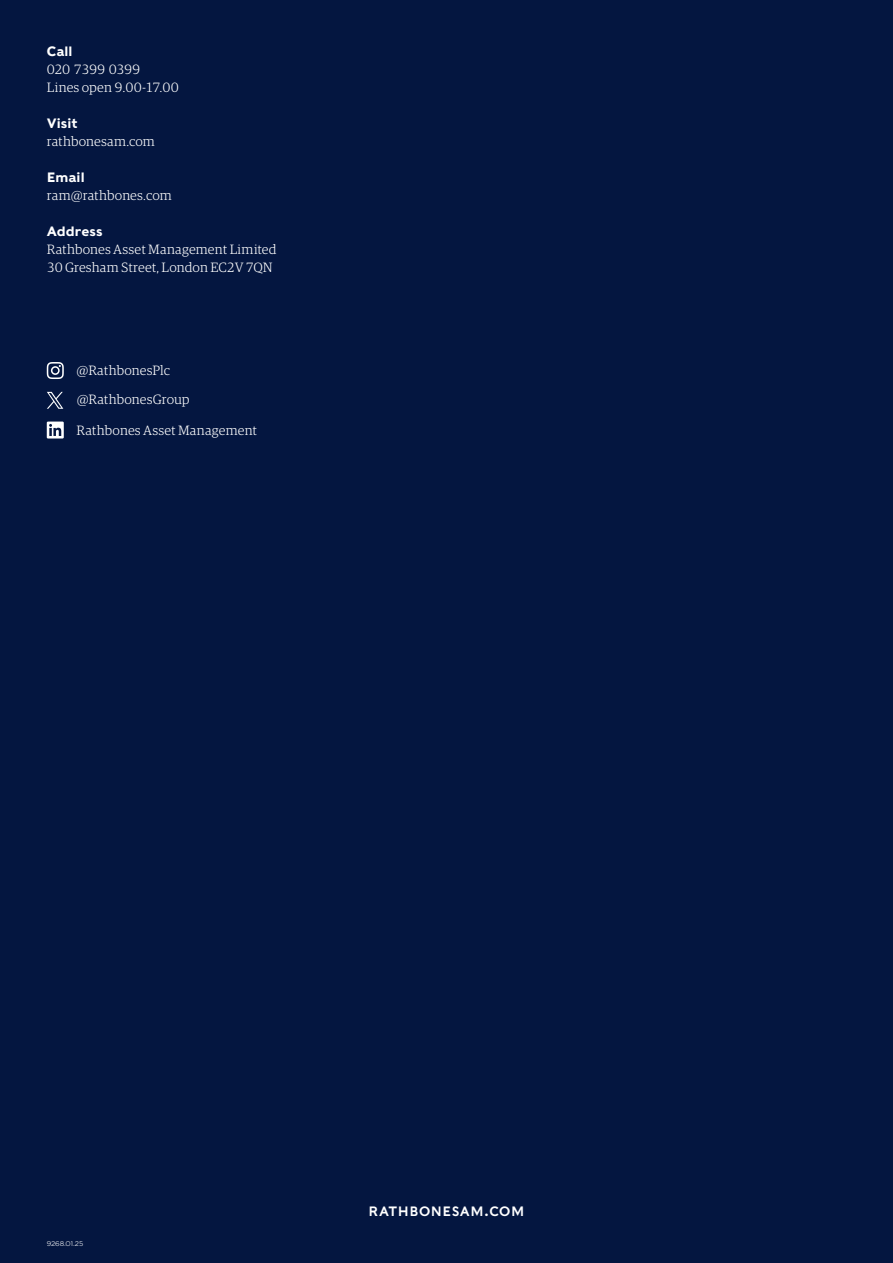
<style>
.page{position:relative;width:893px;height:1263px;background:#041640}
.page>*{position:absolute;margin:0;border:0;box-sizing:border-box;transform-origin:0 0}
.t1{font:300 13.5px/18px "Guardian RTB Egyp";letter-spacing:.005em;color:#fff}
.t2{font:13.5px "Rathbones Sans";letter-spacing:.04em;color:#fff}
.t3{font:300 13.5px/18px "Guardian RTB Egyp";letter-spacing:-.03em;color:#fff}
.t4{font:300 6.75px "Rathbones Sans";color:#fff}
.s1{font-family:"Rathbones Sans";font-weight:700}
</style>
<div class="page">
<svg style="left:47px;top:362px;width:17px;height:17px"></svg>
<svg style="left:47px;top:422px;width:17px;height:16px"></svg>
<svg style="left:47px;top:392px;width:16px;height:17px"></svg>
<p class="t3" style="left:47px;top:42px;width:95px"><span class="s1">Call<br></span>020 7399 0399</p>
<p class="t1" style="left:47px;top:78px;width:134px">Lines open 9.00-17.00</p>
<p class="t1" style="left:47px;top:114px;width:110px"><span class="s1">Visit </span>rathbonesam.com</p>
<p class="t1" style="left:47px;top:168px;width:127px"><span class="s1">Email </span>ram@rathbones.com</p>
<p class="t1" style="left:47px;top:222px;width:231px"><span class="s1">Address<br></span>Rathbones Asset Management Limited<br>30 Gresham Street, London EC2V 7QN</p>
<p class="t1" style="left:77px;top:361px;width:95px">@RathbonesPlc</p>
<p class="t1" style="left:77px;top:390px;width:114px">@RathbonesGroup</p>
<p class="t1" style="left:77px;top:420px;width:182px">Rathbones Asset Management</p>
<p class="t4" style="left:47px;top:1239px;width:38px">9268.01.25</p>
<p class="t2" style="left:369px;top:1202px;width:157px">RATHBONESAM.COM</p>
</div>
